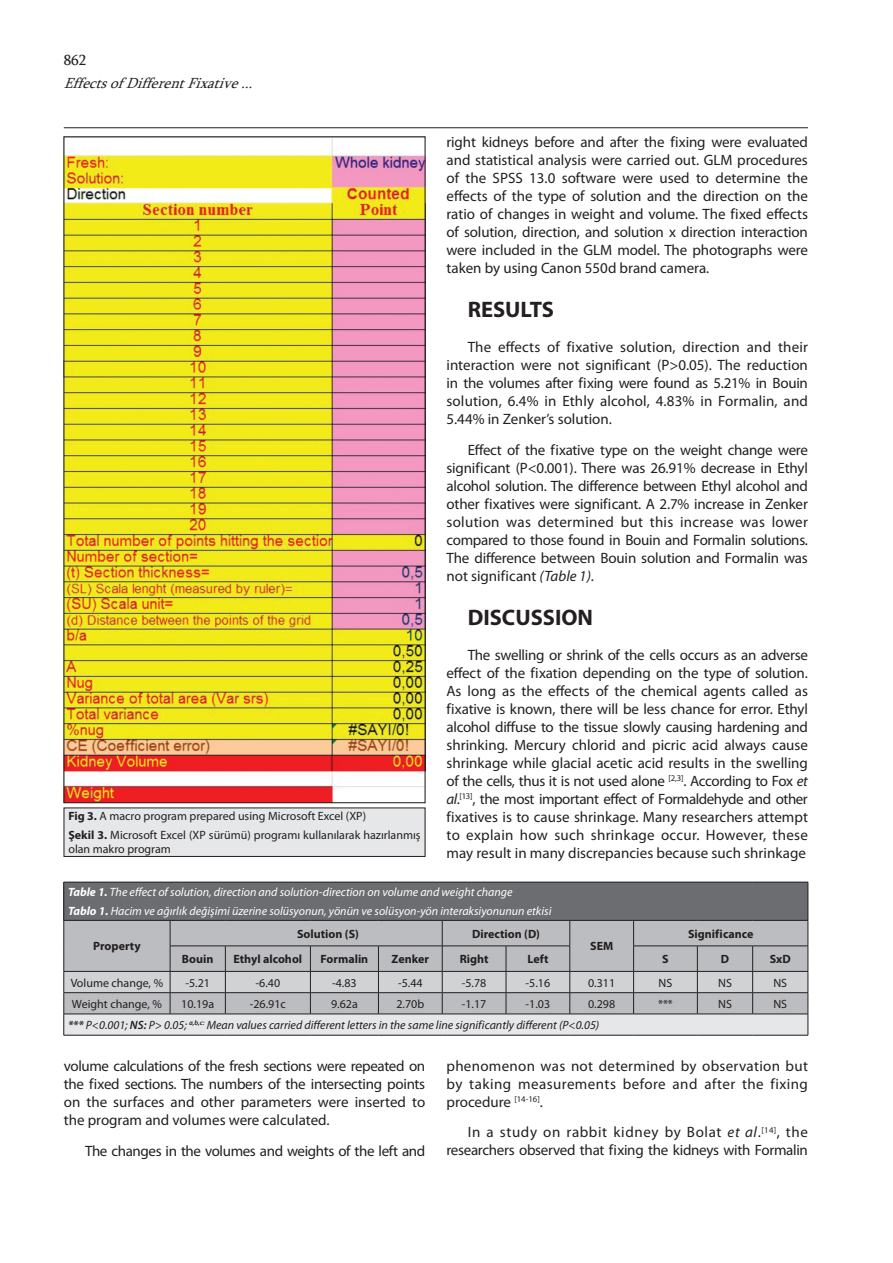
<style>
.page{position:relative;width:893px;height:1263px;background:#fff}
.page>*{position:absolute;margin:0;border:0;box-sizing:border-box;transform-origin:0 0}
.t1{font:700 22.5px "Myriad Pro";color:#231f20}
.t2{font:15px/18px "Myriad Pro";color:#231f20;text-align:justify}
.t3{font:15px/18px "Myriad Pro";letter-spacing:-.02em;color:#231f20;text-align:right}
.t4{font:15px "Myriad Pro";letter-spacing:-.025em;color:#231f20}
.t5{font:italic 15px "Sylfaen";color:#231f20}
.t6{font:15px "Sylfaen";color:#231f20}
.t7{font:12px/18.6px "Myriad Pro";color:#231f20}
.t8{font:italic 12px/18.6px "Myriad Pro";color:#fff}
.t9{font:italic 12px "Myriad Pro";color:#231f20}
.t10{font:700 12px "Myriad Pro";color:#231f20}
.s1{font-weight:700}
.s2{font-style:italic}
.s3{font-weight:600}
</style>
<div class="page">
<hr style="left:64px;top:127px;width:744px;height:1px;background:#231f20">
<img style="left:66px;top:139px;width:357px;height:662px">
<div style="left:64px;top:882px;width:744px;height:38px;background:#6c6d70"></div>
<hr style="left:64px;top:882px;width:106px;height:1px;background:#231f20">
<hr style="left:64px;top:882px;width:1px;height:38px;background:#231f20">
<hr style="left:170px;top:882px;width:55px;height:1px;background:#231f20">
<hr style="left:225px;top:882px;width:85px;height:1px;background:#231f20">
<hr style="left:310px;top:882px;width:68px;height:1px;background:#231f20">
<hr style="left:378px;top:882px;width:64px;height:1px;background:#231f20">
<hr style="left:442px;top:882px;width:64px;height:1px;background:#231f20">
<hr style="left:506px;top:882px;width:64px;height:1px;background:#231f20">
<hr style="left:570px;top:882px;width:64px;height:1px;background:#231f20">
<hr style="left:634px;top:882px;width:63px;height:1px;background:#231f20">
<hr style="left:697px;top:882px;width:56px;height:1px;background:#231f20">
<hr style="left:753px;top:882px;width:55px;height:1px;background:#231f20">
<hr style="left:808px;top:882px;width:1px;height:38px;background:#231f20">
<svg style="left:64px;top:920px;width:745px;height:115px;background:#bebfc2"></svg>
<hr style="left:64px;top:1035px;width:106px;height:1px;background:#231f20">
<hr style="left:170px;top:1035px;width:55px;height:1px;background:#231f20">
<hr style="left:225px;top:1035px;width:85px;height:1px;background:#231f20">
<hr style="left:310px;top:1035px;width:68px;height:1px;background:#231f20">
<hr style="left:378px;top:1035px;width:64px;height:1px;background:#231f20">
<hr style="left:442px;top:1035px;width:64px;height:1px;background:#231f20">
<hr style="left:506px;top:1035px;width:64px;height:1px;background:#231f20">
<hr style="left:570px;top:1035px;width:64px;height:1px;background:#231f20">
<hr style="left:634px;top:1035px;width:63px;height:1px;background:#231f20">
<hr style="left:697px;top:1035px;width:56px;height:1px;background:#231f20">
<hr style="left:753px;top:1035px;width:55px;height:1px;background:#231f20">
<div style="left:64px;top:808px;width:361px;height:48px;background:#e6e7e9"></div>
<div style="left:64px;top:808px;width:361px;height:49px;border:1px solid #231f20"></div>
<p class="t6" style="left:64px;top:50px;width:24px">862</p>
<p class="t5" style="left:64px;top:73px;width:197px">EffectsofDifferentFixative...</p>
<p class="t7" style="left:68px;top:807px;width:354px"><span class="s1">Fig 3.</span> A macro program prepared using Microsoft Excel (XP)<br><span class="s1">Şekil 3.</span> Microsoft Excel (XP sürümü) programı kullanılarak hazırlanmış</p>
<p class="t7" style="left:68px;top:840px;width:104px">olan makro program</p>
<p class="t2" style="left:446px;top:133px;width:363px">right kidneys before and after the fixing were evaluated and statistical analysis were carried out. GLM procedures of the SPSS 13.0 software were used to determine the effects of the type of solution and the direction on the ratio of changes in weight and volume. The fixed effects of solution, direction, and solution x direction interaction were included in the GLM model. The photographs were taken by using Canon 550d brand camera.</p>
<h1 class="t1" style="left:468px;top:295px;width:88px">RESULTS</h1>
<p class="t2" style="left:446px;top:338px;width:363px;text-indent:21px">The effects of fixative solution, direction and their interaction were not significant (P&gt;0.05). The reduction in the volumes after fixing were found as 5.21% in Bouin solution, 6.4% in Ethly alcohol, 4.83% in Formalin, and 5.44% in Zenker’s solution.</p>
<p class="t2" style="left:446px;top:441px;width:363px;text-indent:21px">Effect of the fixative type on the weight change were significant (P&lt;0.001). There was 26.91% decrease in Ethyl alcohol solution. The difference between Ethyl alcohol and other fixatives were significant. A 2.7% increase in Zenker solution was determined but this increase was lower compared to those found in Bouin and Formalin solutions.<br>The difference between Bouin solution and Formalin was not significant <span class="s2">(Table 1)</span>.</p>
<h1 class="t1" style="left:468px;top:603px;width:127px">DISCUSSION</h1>
<p class="t2" style="left:446px;top:646px;width:363px;text-indent:21px">The swelling or shrink of the cells occurs as an adverse effect of the fixation depending on the type of solution.<br>As long as the effects of the chemical agents called as fixative is known, there will be less chance for error. Ethyl alcohol diffuse to the tissue slowly causing hardening and shrinking. Mercury chlorid and picric acid always cause shrinkage while glacial acetic acid results in the swelling of the cells, thus it is not used alone <sup>[2,3]</sup>. According to Fox <span class="s2">et al</span>.<sup>[13]</sup>, the most important effect of Formaldehyde and other fixatives is to cause shrinkage. Many researchers attempt to explain how such shrinkage occur. However, these may result in many discrepancies because such shrinkage</p>
<p class="t8" style="left:68px;top:883px;width:485px"><span class="s1">Table 1.</span> The effect of solution, direction and solution-direction on volume and weight change<br><span class="s1">Tablo 1.</span> Hacim ve ağırlık değişimi üzerine solüsyonun, yönün ve solüsyon-yön interaksiyonunun etkisi</p>
<p class="t10" style="left:93px;top:938px;width:49px">Property</p>
<p class="t10" style="left:688px;top:926px;width:67px">Significance</p>
<p class="t10" style="left:297px;top:926px;width:63px">Solution (S)</p>
<p class="t10" style="left:472px;top:926px;width:69px">Direction (D)</p>
<p class="t10" style="left:590px;top:938px;width:25px">SEM</p>
<p class="t10" style="left:182px;top:951px;width:33px">Bouin</p>
<p class="t10" style="left:234px;top:951px;width:70px">Ethyl alcohol</p>
<p class="t10" style="left:321px;top:951px;width:49px">Formalin</p>
<p class="t10" style="left:392px;top:951px;width:39px">Zenker</p>
<p class="t10" style="left:460px;top:951px;width:30px">Right</p>
<p class="t10" style="left:527px;top:951px;width:23px">Left</p>
<p class="t10" style="left:662px;top:951px;width:8px">S</p>
<p class="t10" style="left:721px;top:951px;width:10px">D</p>
<p class="t10" style="left:770px;top:951px;width:23px">SxD</p>
<p class="t7" style="left:71px;top:973px;width:94px">Volume change, %</p>
<p class="t7" style="left:185px;top:973px;width:26px">-5.21</p>
<p class="t7" style="left:256px;top:973px;width:26px">-6.40</p>
<p class="t7" style="left:332px;top:973px;width:26px">-4.83</p>
<p class="t7" style="left:398px;top:973px;width:26px">-5.44</p>
<p class="t7" style="left:462px;top:973px;width:26px">-5.78</p>
<p class="t7" style="left:526px;top:973px;width:26px">-5.16</p>
<p class="t7" style="left:588px;top:973px;width:29px">0.311</p>
<p class="t7" style="left:659px;top:973px;width:15px">NS</p>
<p class="t7" style="left:718px;top:973px;width:15px">NS</p>
<p class="t7" style="left:773px;top:973px;width:15px">NS</p>
<p class="t7" style="left:72px;top:994px;width:91px">Weight change, %</p>
<p class="t7" style="left:181px;top:994px;width:34px">10.19a</p>
<p class="t7" style="left:250px;top:994px;width:38px">-26.91c</p>
<p class="t7" style="left:331px;top:994px;width:28px">9.62a</p>
<p class="t7" style="left:396px;top:994px;width:29px">2.70b</p>
<p class="t7" style="left:462px;top:994px;width:26px">-1.17</p>
<p class="t7" style="left:526px;top:994px;width:26px">-1.03</p>
<p class="t7" style="left:588px;top:994px;width:29px">0.298</p>
<p class="t7" style="left:658px;top:994px;width:16px">***</p>
<p class="t7" style="left:718px;top:994px;width:15px">NS</p>
<p class="t7" style="left:773px;top:994px;width:15px">NS</p>
<p class="t9" style="left:68px;top:1018px;width:533px"><span class="s3">***</span> P&lt;0.001; <span class="s3">NS:</span> P&gt; 0.05; <sup>a,b,c:</sup> Mean values carried different letters in the same line significantly different (P&lt;0.05)</p>
<p class="t2" style="left:64px;top:1057px;width:363px">volume calculations of the fresh sections were repeated on the fixed sections. The numbers of the intersecting points on the surfaces and other parameters were inserted to the program and volumes were calculated.</p>
<p class="t4" style="left:85px;top:1141px;width:342px">The changes in the volumes and weights of the left and</p>
<p class="t2" style="left:446px;top:1056px;width:363px">phenomenon was not determined by observation but by taking measurements before and after the fixing procedure <sup>[14-16]</sup>.</p>
<p class="t3" style="left:446px;top:1123px;width:363px">In a study on rabbit kidney by Bolat <span class="s2">et al</span>.<sup>[14]</sup>, the researchers observed that fixing the kidneys with Formalin</p>
</div>
